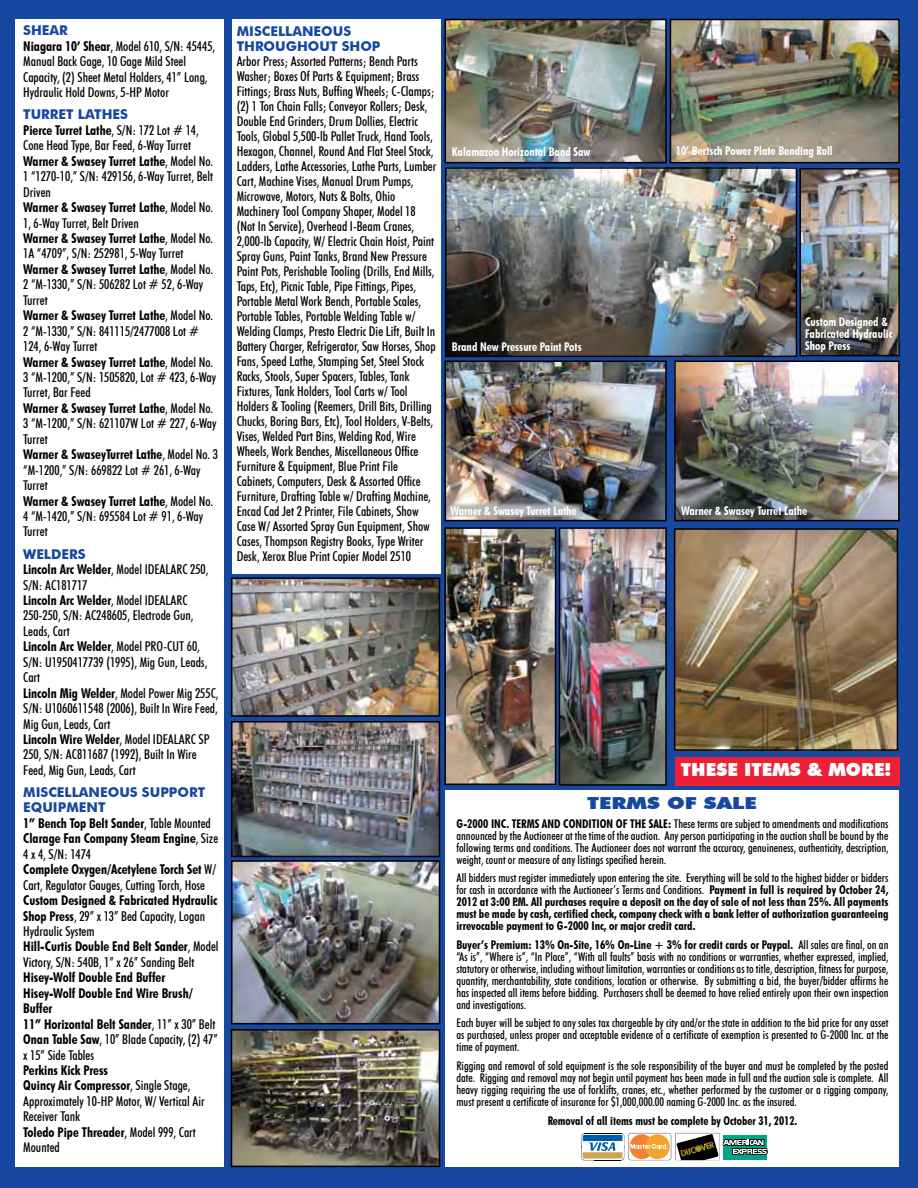
<style>
.page{position:relative;width:918px;height:1188px;background:#17479e}
.page>*{position:absolute;margin:0;border:0;box-sizing:border-box;transform-origin:0 0}
.t1{font:900 18px "Futura BT";color:#fff}
.t2{font:900 16.65px "Futura BT";color:#17479e;scale:1.27 1}
.t3{font:500 condensed 13.5px/15.5px "Futura BT";color:#000}
.t4{font:700 condensed 13.5px/15.5px "Futura BT";color:#000}
.t5{font:700 13.5px/15px "Futura BT";color:#17479e}
.t6{font:500 condensed 12px/12px "Futura BT";color:#000;text-align:justify}
.t7{font:700 condensed 12px/12px "Futura BT";color:#000;text-align:justify}
.t8{font:700 condensed 12px/12px "Futura BT";color:#fff}
.s1{font-weight:700;font-stretch:normal;color:#17479e}
.s2{font-weight:700}
.s3{font-stretch:normal;color:#17479e}
.s4{font-weight:500}
</style>
<div class="page">
<div style="left:15px;top:20px;width:208px;height:1147px;background:#fff"></div>
<div style="left:232px;top:20px;width:209px;height:554px;background:#fff"></div>
<img style="left:448px;top:22px;width:216px;height:138px">
<div style="left:445px;top:19px;width:222px;height:144px;border:2px solid #000"></div>
<img style="left:673px;top:22px;width:224px;height:138px">
<div style="left:670px;top:19px;width:230px;height:144px;border:2px solid #000"></div>
<img style="left:448px;top:364px;width:216px;height:154px">
<div style="left:445px;top:361px;width:222px;height:160px;border:2px solid #000"></div>
<img style="left:677px;top:364px;width:220px;height:154px">
<div style="left:674px;top:361px;width:226px;height:160px;border:2px solid #000"></div>
<img style="left:802px;top:171px;width:95px;height:182px">
<div style="left:799px;top:168px;width:101px;height:188px;border:2px solid #000"></div>
<img style="left:562px;top:530px;width:102px;height:253px">
<div style="left:559px;top:527px;width:108px;height:259px;border:2px solid #000"></div>
<img style="left:447px;top:530px;width:106px;height:252px">
<div style="left:444px;top:527px;width:112px;height:258px;border:2px solid #000"></div>
<img style="left:234px;top:1032px;width:203px;height:132px">
<div style="left:231px;top:1029px;width:209px;height:138px;border:2px solid #000"></div>
<img style="left:234px;top:581px;width:203px;height:133px">
<div style="left:231px;top:578px;width:209px;height:139px;border:2px solid #000"></div>
<img style="left:234px;top:724px;width:203px;height:130px">
<div style="left:231px;top:721px;width:209px;height:136px;border:2px solid #000"></div>
<img style="left:677px;top:531px;width:218px;height:217px">
<div style="left:674px;top:528px;width:224px;height:223px;border:2px solid #000"></div>
<img style="left:234px;top:863px;width:203px;height:158px">
<div style="left:231px;top:860px;width:209px;height:164px;border:2px solid #000"></div>
<div style="left:446px;top:790px;width:453px;height:377px;background:#fff"></div>
<svg style="left:631px;top:1132px;width:88px;height:1px"></svg>
<svg style="left:581px;top:1133px;width:187px;height:28px"></svg>
<div style="left:675px;top:757px;width:225px;height:28px;background:#ee2035"></div>
<svg style="left:447px;top:504px;width:136px;height:13px;fill:#b0b3b5"></svg>
<img style="left:448px;top:170px;width:346px;height:184px">
<div style="left:445px;top:167px;width:352px;height:190px;border:2px solid #000"></div>
<p class="t3" style="left:23px;top:23px;width:193px"><span class="s1">SHEAR<br></span><span class="s2">Niagara 10’ Shear</span>, Model 610, S/N: 45445,<br>Manual Back Gage, 10 Gage Mild Steel<br>Capacity, (2) Sheet Metal Holders, 41” Long,<br>Hydraulic Hold Downs, 5-HP Motor</p>
<p class="t3" style="left:23px;top:107px;width:196px"><span class="s1">TURRET LATHES<br></span><span class="s2">Pierce Turret Lathe</span>, S/N: 172 Lot # 14,<br>Cone Head Type, Bar Feed, 6-Way Turret<br><span class="s2">Warner &amp; Swasey Turret Lathe</span>, Model No.<br>1 “1270-10,” S/N: 429156, 6-Way Turret, Belt<br>Driven<br><span class="s2">Warner &amp; Swasey Turret Lathe</span>, Model No.<br>1, 6-Way Turret, Belt Driven<br><span class="s2">Warner &amp; Swasey Turret Lathe</span>, Model No.<br>1A “4709”, S/N: 252981, 5-Way Turret<br><span class="s2">Warner &amp; Swasey Turret Lathe</span>, Model No.<br>2 “M-1330,” S/N: 506282 Lot # 52, 6-Way<br>Turret<br><span class="s2">Warner &amp; Swasey Turret Lathe</span>, Model No.<br>2 “M-1330,” S/N: 841115/2477008 Lot #<br>124, 6-Way Turret<br><span class="s2">Warner &amp; Swasey Turret Lathe</span>, Model No.<br>3 “M-1200,” S/N: 1505820, Lot # 423, 6-Way<br>Turret, Bar Feed<br><span class="s2">Warner &amp; Swasey Turret Lathe</span>, Model No.<br>3 “M-1200,” S/N: 621107W Lot # 227, 6-Way<br>Turret<br><span class="s2">Warner &amp; SwaseyTurret Lathe</span>, Model No. 3 “M-1200,” S/N: 669822 Lot # 261, 6-Way<br>Turret<br><span class="s2">Warner &amp; Swasey Turret Lathe</span>, Model No.<br>4 “M-1420,” S/N: 695584 Lot # 91, 6-Way<br>Turret</p>
<p class="t3" style="left:23px;top:546px;width:197px"><span class="s1">WELDERS<br></span><span class="s2">Lincoln Arc Welder</span>, Model IDEALARC 250,<br>S/N: AC181717<br><span class="s2">Lincoln Arc Welder</span>, Model IDEALARC<br>250-250, S/N: AC248605, Electrode Gun,<br>Leads, Cart<br><span class="s2">Lincoln Arc Welder</span>, Model PRO-CUT 60,<br>S/N: U1950417739 (1995), Mig Gun, Leads,<br>Cart<br><span class="s2">Lincoln Mig Welder</span>, Model Power Mig 255C,<br>S/N: U1060611548 (2006), Built In Wire Feed,<br>Mig Gun, Leads, Cart<br><span class="s2">Lincoln Wire Welder</span>, Model IDEALARC SP<br>250, S/N: AC811687 (1992), Built In Wire<br>Feed, Mig Gun, Leads, Cart</p>
<p class="t4" style="left:23px;top:784px;width:196px"><span class="s3">MISCELLANEOUS SUPPORT<br>EQUIPMENT<br></span>1” Bench Top Belt Sander<span class="s4">, Table Mounted<br></span>Clarage Fan Company Steam Engine<span class="s4">, Size<br>4 x 4, S/N: 1474<br></span>Complete Oxygen/Acetylene Torch Set <span class="s4">W/<br>Cart, Regulator Gauges, Cutting Torch, Hose</span></p>
<p class="t3" style="left:23px;top:893px;width:197px"><span class="s2">Custom Designed &amp; Fabricated Hydraulic Shop Press</span>, 29” x 13” Bed Capacity, Logan Hydraulic System<br><span class="s2">Hill-Curtis Double End Belt Sander</span>, Model Victory, S/N: 540B, 1” x 26” Sanding Belt</p>
<p class="t4" style="left:23px;top:970px;width:196px">Hisey-Wolf Double End Buffer<br>Hisey-Wolf Double End Wire Brush/<br>Buffer<br>11” Horizontal Belt Sander<span class="s4">, 11” x 30” Belt<br></span>Onan Table Saw<span class="s4">, 10” Blade Capacity, (2) 47” x 15” Side Tables</span></p>
<p class="t3" style="left:23px;top:1062px;width:183px"><span class="s2">Perkins Kick Press<br>Quincy Air Compressor</span>, Single Stage,<br>Approximately 10-HP Motor, W/ Vertical Air<br>Receiver Tank<br><span class="s2">Toledo Pipe Threader</span>, Model 999, Cart<br>Mounted</p>
<p class="t5" style="left:237px;top:23px;width:144px">MISCELLANEOUS<br>THROUGHOUT SHOP</p>
<p class="t3" style="left:237px;top:53px;width:201px;line-height:15px">Arbor Press; Assorted Patterns; Bench Parts Washer; Boxes Of Parts &amp; Equipment; Brass Fittings; Brass Nuts, Buffing Wheels; C-Clamps; (2) 1 Ton Chain Falls; Conveyor Rollers; Desk, Double End Grinders, Drum Dollies, Electric Tools, Global 5,500-lb Pallet Truck, Hand Tools, Hexagon, Channel, Round And Flat Steel Stock, Ladders, Lathe Accessories, Lathe Parts, Lumber Cart, Machine Vises, Manual Drum Pumps, Microwave, Motors, Nuts &amp; Bolts, Ohio Machinery Tool Company Shaper, Model 18 (Not In Service), Overhead I-Beam Cranes, 2,000-lb Capacity, W/ Electric Chain Hoist, Paint Spray Guns, Paint Tanks, Brand New Pressure Paint Pots, Perishable Tooling (Drills, End Mills, Taps, Etc), Picnic Table, Pipe Fittings, Pipes, Portable Metal Work Bench, Portable Scales, Portable Tables, Portable Welding Table w/ Welding Clamps, Presto Electric Die Lift, Built In Battery Charger, Refrigerator, Saw Horses, Shop Fans, Speed Lathe, Stamping Set, Steel Stock Racks, Stools, Super Spacers, Tables, Tank Fixtures, Tank Holders, Tool Carts w/ Tool Holders &amp; Tooling (Reemers, Drill Bits, Drilling Chucks, Boring Bars, Etc), Tool Holders, V-Belts, Vises, Welded Part Bins, Welding Rod, Wire Wheels, Work Benches, Miscellaneous Office Furniture &amp; Equipment, Blue Print File Cabinets, Computers, Desk &amp; Assorted Office Furniture, Drafting Table w/ Drafting Machine, Encad Cad Jet 2 Printer, File Cabinets, Show Case W/ Assorted Spray Gun Equipment, Show Cases, Thompson Registry Books, Type Writer Desk, Xerox Blue Print Copier Model 2510</p>
<p class="t8" style="left:452px;top:145px;width:140px">Kalamazoo Horizontal Band Saw</p>
<p class="t8" style="left:676px;top:145px;width:159px">10’ Bertsch Power Plate Bending Roll</p>
<p class="t8" style="left:452px;top:340px;width:131px">Brand New Pressure Paint Pots</p>
<p class="t8" style="left:805px;top:316px;width:89px">Custom Designed &amp;<br>Fabricated Hydraulic<br>Shop Press</p>
<p class="t8" style="left:450px;top:504px;width:128px">Warner &amp; Swasey Turret Lathe</p>
<p class="t8" style="left:681px;top:504px;width:128px">Warner &amp; Swasey Turret Lathe</p>
<h1 class="t1" style="left:681px;top:759px;width:212px">THESE ITEMS &amp; MORE!</h1>
<p class="t2" style="left:587px;top:793px;width:135px">TERMS OF SALE</p>
<p class="t6" style="left:456px;top:817px;width:434px"><span class="s2">G-2000 INC. TERMS AND CONDITION OF THE SALE:</span> These terms are subject to amendments and modifications announced by the Auctioneer at the time of the auction. Any person participating in the auction shall be bound by the following terms and conditions. The Auctioneer does not warrant the accuracy, genuineness, authenticity, description, weight, count or measure of any listings specified herein.</p>
<p class="t7" style="left:456px;top:872px;width:434px"><span class="s4">All bidders must register immediately upon entering the site. Everything will be sold to the highest bidder or bidders for cash in accordance with the Auctioneer’s Terms and Conditions.</span> Payment in full is required by October 24, 2012 at 3:00 P.M. All purchases require a deposit on the day of sale of not less than 25%. All payments must be made by cash, certified check, company check with a bank letter of authorization guaranteeing irrevocable payment to G-2000 Inc, or major credit card.</p>
<p class="t6" style="left:456px;top:938px;width:434px"><span class="s2">Buyer’s Premium: 13% On-Site, 16% On-Line + 3% for credit cards or Paypal.</span> All sales are final, on an “As is”, “Where is”, “In Place”, “With all faults” basis with no conditions or warranties, whether expressed, implied, statutory or otherwise, including without limitation, warranties or conditions as to title, description, fitness for purpose, quantity, merchantability, state conditions, location or otherwise. By submitting a bid, the buyer/bidder affirms he has inspected all items before bidding. Purchasers shall be deemed to have relied entirely upon their own inspection and investigations.</p>
<p class="t6" style="left:456px;top:1017px;width:434px">Each buyer will be subject to any sales tax chargeable by city and/or the state in addition to the bid price for any asset as purchased, unless proper and acceptable evidence of a certificate of exemption is presented to G-2000 Inc. at the time of payment.</p>
<p class="t6" style="left:456px;top:1059px;width:434px">Rigging and removal of sold equipment is the sole responsibility of the buyer and must be completed by the posted date. Rigging and removal may not begin until payment has been made in full and the auction sale is complete. All heavy rigging requiring the use of forklifts, cranes, etc., whether performed by the customer or a rigging company, must present a certificate of insurance for $1,000,000.00 naming G-2000 Inc. as the insured.</p>
<p class="t7" style="left:548px;top:1115px;width:251px">Removal of all items must be complete by October 31, 2012.</p>
</div>
